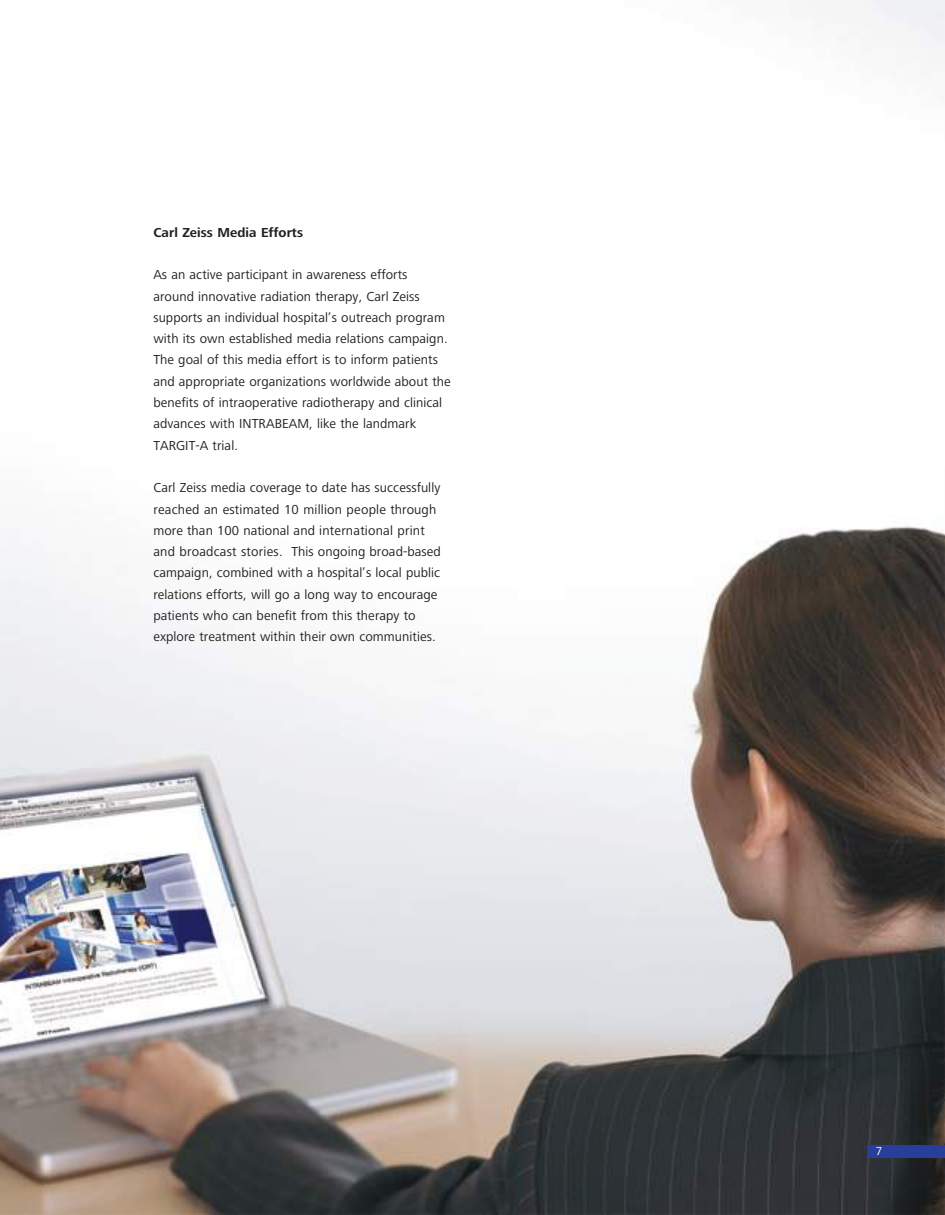
<style>
.page{position:relative;width:945px;height:1215px;background:#fff}
.page>*{position:absolute;margin:0;border:0;box-sizing:border-box;transform-origin:0 0}
.t1{font:13.5px/21.3px "Lino Frutiger Next";letter-spacing:.005em;color:#241f1f}
.t2{font:700 13.5px "Lino Frutiger Next";letter-spacing:.005em;color:#241f1f}
.t3{font:12px "Lino Frutiger Next";color:#fff}
</style>
<div class="page">
<img style="left:0;top:0;width:945px;height:1215px">
<div style="left:868px;top:1145px;width:77px;height:13px;background:#273e9a"></div>
<p class="t2" style="left:153px;top:225px;width:151px">Carl Zeiss Media Efforts</p>
<p class="t1" style="left:153px;top:264px;width:299px">As an active participant in awareness efforts around innovative radiation therapy, Carl Zeiss supports an individual hospital’s outreach program with its own established media relations campaign.<br>The goal of this media effort is to inform patients and appropriate organizations worldwide about the benefits of intraoperative radiotherapy and clinical advances with INTRABEAM, like the landmark TARGIT-A trial.</p>
<p class="t1" style="left:153px;top:477px;width:289px">Carl Zeiss media coverage to date has successfully reached an estimated 10 million people through more than 100 national and international print and broadcast stories. This ongoing broad-based campaign, combined with a hospital’s local public relations efforts, will go a long way to encourage patients who can benefit from this therapy to explore treatment within their own communities.</p>
<p class="t3" style="left:876px;top:1144px;width:8px">7</p>
</div>
